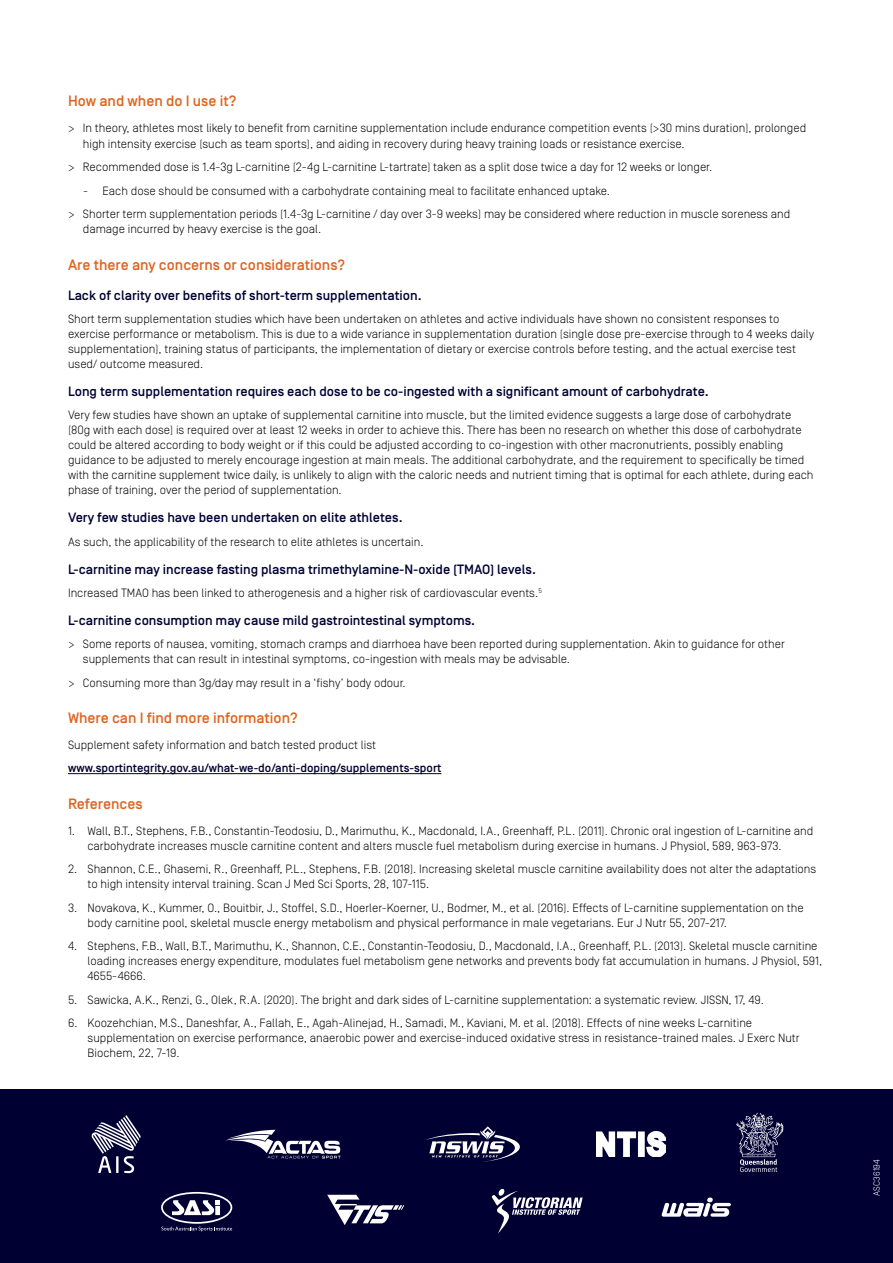
<style>
.page{position:relative;width:893px;height:1263px;background:#fff}
.page>*{position:absolute;margin:0;border:0;box-sizing:border-box;transform-origin:0 0}
.t1{font:500 15px "Simplon Norm";color:#df6420}
.t2{font:500 13.5px "Simplon Norm";color:#003}
.t3{font:300 12px/15px "Simplon Norm";color:#000}
.t4{font:500 12px "Simplon Norm";color:#003}
.t5{font:300 9px "Simplon Norm";color:#fff}
</style>
<div class="page">
<div style="left:0;top:1090px;width:893px;height:173px;background:#003"></div>
<svg style="left:327px;top:1195px;width:77px;height:30px"></svg>
<svg style="left:426px;top:1126px;width:94px;height:36px"></svg>
<svg style="left:225px;top:1130px;width:115px;height:28px"></svg>
<div style="left:161px;top:1192px;width:71px;height:32px;border:2px solid #fff;border-radius:50%"></div>
<svg style="left:161px;top:1226px;width:71px;height:5px"></svg>
<svg style="left:172px;top:1200px;width:48px;height:15px"></svg>
<svg style="left:736px;top:1113px;width:48px;height:59px"></svg>
<img style="left:596px;top:1131px;width:69px;height:25px">
<svg style="left:662px;top:1197px;width:69px;height:20px"></svg>
<svg style="left:92px;top:1115px;width:49px;height:58px"></svg>
<svg style="left:491px;top:1188px;width:92px;height:45px"></svg>
<hr style="left:68px;top:773px;width:373px;height:1px;background:#003">
<p class="t1" style="left:68px;top:93px;width:170px">How and when do I use it?</p>
<p class="t3" style="left:83px;top:120px;width:725px;line-height:15.8px;text-indent:-15px">&gt; In theory, athletes most likely to benefit from carnitine supplementation include endurance competition events (&gt;30 mins duration), prolonged high intensity exercise (such as team sports), and aiding in recovery during heavy training loads or resistance exercise.</p>
<p class="t3" style="left:68px;top:160px;width:646px">&gt; Recommended dose is 1.4-3g L-carnitine (2-4g L-carnitine L-tartrate) taken as a split dose twice a day for 12 weeks or longer.</p>
<p class="t3" style="left:68px;top:179px;width:724px;line-height:23.5px;text-indent:15px">- Each dose should be consumed with a carbohydrate containing meal to facilitate enhanced uptake.<br>&gt; Shorter term supplementation periods (1.4-3g L-carnitine / day over 3-9 weeks) may be considered where reduction in muscle soreness and</p>
<p class="t3" style="left:83px;top:222px;width:240px">damage incurred by heavy exercise is the goal.</p>
<p class="t1" style="left:68px;top:257px;width:279px">Are there any concerns or considerations?</p>
<p class="t2" style="left:68px;top:288px;width:355px">Lack of clarity over benefits of short-term supplementation.</p>
<p class="t3" style="left:68px;top:312px;width:748px">Short term supplementation studies which have been undertaken on athletes and active individuals have shown no consistent responses to exercise performance or metabolism. This is due to a wide variance in supplementation duration (single dose pre-exercise through to 4 weeks daily supplementation), training status of participants, the implementation of dietary or exercise controls before testing, and the actual exercise test used/ outcome measured.</p>
<p class="t2" style="left:68px;top:384px;width:642px">Long term supplementation requires each dose to be co-ingested with a significant amount of carbohydrate.</p>
<p class="t3" style="left:68px;top:408px;width:747px">Very few studies have shown an uptake of supplemental carnitine into muscle, but the limited evidence suggests a large dose of carbohydrate (80g with each dose) is required over at least 12 weeks in order to achieve this. There has been no research on whether this dose of carbohydrate could be altered according to body weight or if this could be adjusted according to co-ingestion with other macronutrients, possibly enabling guidance to be adjusted to merely encourage ingestion at main meals. The additional carbohydrate, and the requirement to specifically be timed with the carnitine supplement twice daily, is unlikely to align with the caloric needs and nutrient timing that is optimal for each athlete, during each phase of training, over the period of supplementation.</p>
<p class="t2" style="left:68px;top:510px;width:336px">Very few studies have been undertaken on elite athletes.</p>
<p class="t3" style="left:68px;top:534px;width:357px">As such, the applicability of the research to elite athletes is uncertain.</p>
<p class="t2" style="left:68px;top:562px;width:469px">L-carnitine may increase fasting plasma trimethylamine-N-oxide (TMAO) levels.</p>
<p class="t3" style="left:68px;top:585px;width:475px">Increased TMAO has been linked to atherogenesis and a higher risk of cardiovascular events.<sup>5</sup></p>
<p class="t2" style="left:68px;top:613px;width:409px">L-carnitine consumption may cause mild gastrointestinal symptoms.</p>
<p class="t3" style="left:83px;top:637px;width:703px;text-indent:-15px">&gt; Some reports of nausea, vomiting, stomach cramps and diarrhoea have been reported during supplementation. Akin to guidance for other supplements that can result in intestinal symptoms, co-ingestion with meals may be advisable.</p>
<p class="t3" style="left:68px;top:675px;width:339px">&gt; Consuming more than 3g/day may result in a ‘fishy’ body odour.</p>
<p class="t1" style="left:68px;top:710px;width:231px">Where can I find more information?</p>
<p class="t3" style="left:68px;top:737px;width:310px">Supplement safety information and batch tested product list</p>
<p class="t4" style="left:68px;top:762px;width:375px">www.sportintegrity.gov.au/what-we-do/anti-doping/supplements-sport</p>
<p class="t1" style="left:68px;top:796px;width:76px">References</p>
<p class="t3" style="left:88px;top:823px;width:727px;text-indent:-20px">1. Wall, B.T., Stephens, F.B., Constantin-Teodosiu, D., Marimuthu, K., Macdonald, I.A., Greenhaff, P.L. (2011). Chronic oral ingestion of L-carnitine and carbohydrate increases muscle carnitine content and alters muscle fuel metabolism during exercise in humans. J Physiol, 589, 963-973.</p>
<p class="t3" style="left:88px;top:862px;width:730px;text-indent:-20px">2. Shannon, C.E., Ghasemi, R., Greenhaff, P.L., Stephens, F.B. (2018). Increasing skeletal muscle carnitine availability does not alter the adaptations to high intensity interval training. Scan J Med Sci Sports, 28, 107-115.</p>
<p class="t3" style="left:88px;top:900px;width:718px;text-indent:-20px">3. Novakova, K., Kummer, O., Bouitbir, J., Stoffel, S.D., Hoerler-Koerner, U., Bodmer, M., et al. (2016). Effects of L-carnitine supplementation on the body carnitine pool, skeletal muscle energy metabolism and physical performance in male vegetarians. Eur J Nutr 55, 207-217.</p>
<p class="t3" style="left:88px;top:939px;width:736px;text-indent:-20px">4. Stephens, F.B., Wall, B.T., Marimuthu, K., Shannon, C.E., Constantin-Teodosiu, D., Macdonald, I.A., Greenhaff, P.L. (2013). Skeletal muscle carnitine loading increases energy expenditure, modulates fuel metabolism gene networks and prevents body fat accumulation in humans. J Physiol, 591,<br>4655-4666.</p>
<p class="t3" style="left:68px;top:992px;width:697px">5. Sawicka, A.K., Renzi, G., Olek, R.A. (2020). The bright and dark sides of L-carnitine supplementation: a systematic review. JISSN, 17, 49.</p>
<p class="t3" style="left:88px;top:1016px;width:713px;text-indent:-20px">6. Koozehchian, M.S., Daneshfar, A., Fallah, E., Agah-Alinejad, H., Samadi, M., Kaviani, M. et al. (2018). Effects of nine weeks L-carnitine supplementation on exercise performance, anaerobic power and exercise-induced oxidative stress in resistance-trained males. J Exerc Nutr<br>Biochem, 22, 7-19.</p>
<p class="t5" style="left:872px;top:1195px;width:38px;rotate:-90deg">ASC36194</p>
</div>
